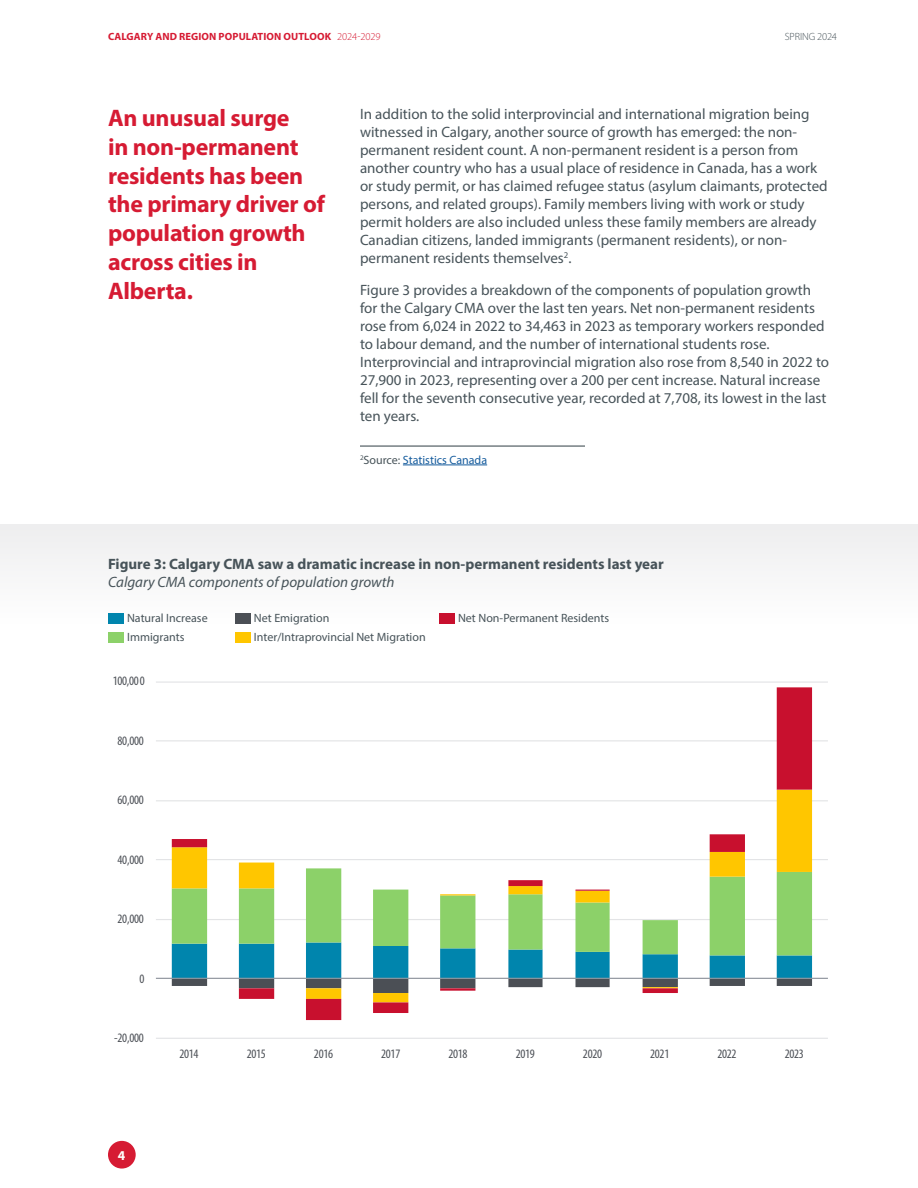
<style>
.page{position:relative;width:918px;height:1188px;background:#fff}
.page>*{position:absolute;margin:0;border:0;box-sizing:border-box;transform-origin:0 0}
.Section_Title{font:700 24px/28.8px "Myriad Pro";letter-spacing:-.01em;color:#d61b33}
.t1{font:15px/18px "Myriad Pro";color:#475359}
.Figure_Title{font:700 15px "Myriad Pro";color:#475359}
.Figure_Caption{font:italic 15px "Myriad Pro";color:#475359}
.t2{font:condensed 14.1px "Myriad Pro";color:#4b4f55}
.t3{font:700 13.5px "Myriad Pro";color:#fff}
.t4{font:condensed 12.9px "Myriad Pro";letter-spacing:-.02em;color:#4b4f55}
.legend{font:12px "Myriad Pro";color:#475359}
.Footnote{font:12px "Myriad Pro";color:#175d9e}
.t5{font:700 10.5px "Myriad Pro";letter-spacing:.01em;color:#d61b33}
.t6{font:300 10.5px "Myriad Pro";letter-spacing:-.005em;color:#475359}
.s1{font-weight:300}
.s2{color:#475359}
</style>
<div class="page">
<div style="left:108px;top:1141px;width:28px;height:28px;background:#d61b33;border-radius:50%"></div>
<div style="left:0;top:524px;width:918px;height:99px;background:#f6f6f6"></div>
<hr style="left:403px;top:465px;width:84px;height:1px;background:#175d9e">
<hr style="left:360px;top:446px;width:225px;height:1px;background:#475359">
<div style="left:108px;top:632px;width:16px;height:10px;background:#8cd169"></div>
<div style="left:235px;top:632px;width:16px;height:10px;background:#ffc600"></div>
<div style="left:108px;top:613px;width:16px;height:10px;background:#0085ad"></div>
<div style="left:235px;top:613px;width:16px;height:10px;background:#4b4f55"></div>
<div style="left:439px;top:613px;width:16px;height:10px;background:#c8102e"></div>
<hr style="left:917px;top:350px;width:1px;height:96px;background:#eeeeef">
<hr style="left:156px;top:1038px;width:672px;height:1px;background:#e3e4e6">
<hr style="left:156px;top:919px;width:672px;height:1px;background:#e3e4e6">
<hr style="left:156px;top:859px;width:672px;height:1px;background:#e3e4e6">
<hr style="left:156px;top:800px;width:672px;height:1px;background:#e3e4e6">
<hr style="left:156px;top:740px;width:672px;height:1px;background:#e3e4e6">
<hr style="left:156px;top:681px;width:672px;height:2px;background:#e3e4e6">
<svg style="left:172px;top:687px;width:640px;height:333px"></svg>
<hr style="left:156px;top:978px;width:672px;height:1px;background:#8f959d">
<p class="t5" style="left:108px;top:30px;width:274px">CALGARY AND REGION POPULATION OUTLOOK <span class="s1">2024-2029</span></p>
<p class="t6" style="left:785px;top:31px;width:54px">SPRING 2024</p>
<p class="Section_Title" style="left:108px;top:103px;width:218px">An unusual surge<br>in non-permanent residents has been the primary driver of population growth across cities in<br>Alberta.</p>
<p class="t1" style="left:360px;top:105px;width:469px">In addition to the solid interprovincial and international migration being witnessed in Calgary, another source of growth has emerged: the non&shy;permanent resident count. A non-permanent resident is a person from another country who has a usual place of residence in Canada, has a work or study permit, or has claimed refugee status (asylum claimants, protected persons, and related groups). Family members living with work or study permit holders are also included unless these family members are already Canadian citizens, landed immigrants (permanent residents), or non&shy;permanent residents themselves<sup>2</sup>.</p>
<p class="t1" style="left:360px;top:280px;width:471px">Figure 3 provides a breakdown of the components of population growth for the Calgary CMA over the last ten years. Net non-permanent residents rose from 6,024 in 2022 to 34,463 in 2023 as temporary workers responded to labour demand, and the number of international students rose.<br>Interprovincial and intraprovincial migration also rose from 8,540 in 2022 to 27,900 in 2023, representing over a 200 per cent increase. Natural increase fell for the seventh consecutive year, recorded at 7,708, its lowest in the last ten years.</p>
<p class="Footnote" style="left:360px;top:452px;width:129px"><sup>2</sup><span class="s2">Source:</span> Statistics Canada</p>
<p class="Figure_Title" style="left:108px;top:555px;width:557px">Figure 3: Calgary CMA saw a dramatic increase in non-permanent residents last year</p>
<p class="Figure_Caption" style="left:108px;top:573px;width:288px">Calgary CMA components of population growth</p>
<p class="legend" style="left:127px;top:611px;width:82px">Natural Increase</p>
<p class="legend" style="left:127px;top:630px;width:59px">Immigrants</p>
<p class="t4" style="left:113px;top:673px;width:34px">100,000</p>
<p class="t4" style="left:118px;top:733px;width:28px">80,000</p>
<p class="t4" style="left:118px;top:792px;width:28px">60,000</p>
<p class="t4" style="left:118px;top:852px;width:28px">40,000</p>
<p class="t4" style="left:118px;top:911px;width:28px">20,000</p>
<p class="t4" style="left:139px;top:971px;width:6px">0</p>
<p class="t4" style="left:114px;top:1030px;width:31px">-20,000</p>
<p class="legend" style="left:254px;top:611px;width:77px">Net Emigration</p>
<p class="legend" style="left:254px;top:630px;width:173px">Inter/Intraprovincial Net Migration</p>
<p class="t2" style="left:294px;top:631px;width:53px">Immigrants</p>
<p class="t2" style="left:369px;top:631px;width:67px">Net Emigration</p>
<p class="legend" style="left:458px;top:611px;width:153px">Net Non-Permanent Residents</p>
<p class="t3" style="left:118px;top:1146px;width:9px">4</p>
<p class="t4" style="left:179px;top:1046px;width:21px">2014</p>
<p class="t4" style="left:247px;top:1046px;width:21px">2015</p>
<p class="t4" style="left:314px;top:1046px;width:21px">2016</p>
<p class="t4" style="left:381px;top:1046px;width:21px">2017</p>
<p class="t4" style="left:448px;top:1046px;width:21px">2018</p>
<p class="t4" style="left:516px;top:1046px;width:21px">2019</p>
<p class="t4" style="left:583px;top:1046px;width:21px">2020</p>
<p class="t4" style="left:650px;top:1046px;width:21px">2021</p>
<p class="t4" style="left:717px;top:1046px;width:21px">2022</p>
<p class="t4" style="left:785px;top:1046px;width:21px">2023</p>
</div>
